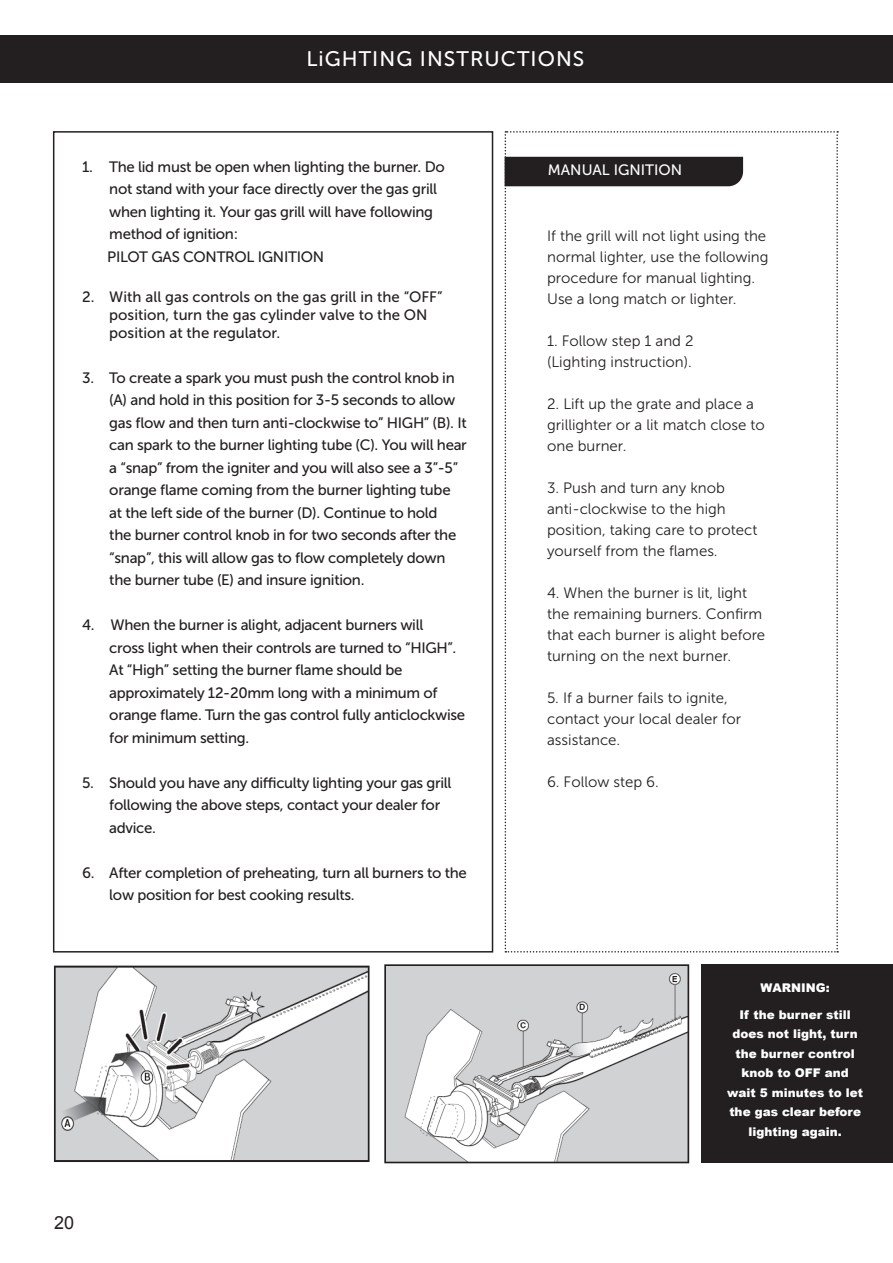
<style>
.page{position:relative;width:893px;height:1263px;background:#fff}
.page>*{position:absolute;margin:0;border:0;box-sizing:border-box;transform-origin:0 0}
.t1{font:21px "Museo Sans 500";letter-spacing:.05em;color:#fff}
.t2{font:18px "Arial";color:#231f20}
.komponenenter{font:15px/22.5px "Museo Sans 500";letter-spacing:-.02em;color:#231f20}
.huntington{font:15px/21px "Museo Sans 300";color:#231f20}
.komponenenter-2{font:15px/18px "Museo Sans 500";color:#231f20}
.t3{font:15px "Museo Sans 500";color:#fff}
.huntington-2{font:900 12px/19.5px "Arial";color:#fff;text-align:center}
</style>
<div class="page">
<div style="left:0;top:35px;width:893px;height:47px;background:#231f20"></div>
<div style="left:53px;top:131px;width:440px;height:821px;border:2px solid #231f20"></div>
<svg style="left:505px;top:131px;width:333px;height:821px"></svg>
<img style="left:53px;top:965px;width:317px;height:197px">
<img style="left:384px;top:964px;width:306px;height:200px">
<div style="left:702px;top:964px;width:191px;height:199px;background:#231f20"></div>
<p class="t1" style="left:306px;top:47px;width:279px">LiGHTING INSTRUCTIONS</p>
<p class="komponenenter" style="left:109px;top:155px;width:337px;text-indent:-27px">1. The lid must be open when lighting the burner. Do not stand with your face directly over the gas grill when lighting it. Your gas grill will have following method of ignition:</p>
<p class="komponenenter" style="left:107px;top:245px;width:218px">PILOT GAS CONTROL IGNITION</p>
<p class="komponenenter-2" style="left:109px;top:288px;width:335px;text-indent:-27px">2. With all gas controls on the gas grill in the “OFF” position, turn the gas cylinder valve to the ON position at the regulator.</p>
<p class="komponenenter" style="left:109px;top:366px;width:359px;text-indent:-27px">3. To create a spark you must push the control knob in (A) and hold in this position for 3-5 seconds to allow gas flow and then turn anti-clockwise to” HIGH” (B). It can spark to the burner lighting tube (C). You will hear a “snap” from the igniter and you will also see a 3”-5” orange flame coming from the burner lighting tube at the left side of the burner (D). Continue to hold<br>the burner control knob in for two seconds after the “snap”, this will allow gas to flow completely down the burner tube (E) and insure ignition.</p>
<p class="komponenenter" style="left:109px;top:614px;width:357px;text-indent:-27px">4. When the burner is alight, adjacent burners will<br>cross light when their controls are turned to “HIGH”.<br>At “High” setting the burner flame should be approximately 12-20mm long with a minimum of orange flame. Turn the gas control fully anticlockwise for minimum setting.</p>
<p class="komponenenter" style="left:109px;top:771px;width:344px;text-indent:-27px">5. Should you have any difficulty lighting your gas grill following the above steps, contact your dealer for advice.</p>
<p class="komponenenter" style="left:109px;top:861px;width:359px;text-indent:-27px">6. After completion of preheating, turn all burners to the low position for best cooking results.</p>
<p class="t2" style="left:54px;top:1211px;width:22px">20</p>
<p class="t3" style="left:548px;top:162px;width:136px">MANUAL IGNITION</p>
<p class="huntington" style="left:547px;top:226px;width:223px">If the grill will not light using the normal lighter, use the following procedure for manual lighting.</p>
<p class="huntington" style="left:547px;top:289px;width:191px">Use a long match or lighter.</p>
<p class="huntington" style="left:547px;top:331px;width:148px">1. Follow step 1 and 2 (Lighting instruction).</p>
<p class="huntington" style="left:547px;top:394px;width:219px">2. Lift up the grate and place a grillighter or a lit match close to one burner.</p>
<p class="huntington" style="left:547px;top:478px;width:179px">3. Push and turn any knob</p>
<p class="huntington" style="left:547px;top:499px;width:212px">anti-clockwise to the high position, taking care to protect yourself from the flames.</p>
<p class="huntington" style="left:547px;top:583px;width:220px">4. When the burner is lit, light the remaining burners. Confirm that each burner is alight before turning on the next burner.</p>
<p class="huntington" style="left:547px;top:688px;width:196px">5. If a burner fails to ignite, contact your local dealer for assistance.</p>
<p class="huntington" style="left:547px;top:772px;width:113px">6. Follow step 6.</p>
<p class="huntington-2" style="left:760px;top:977px;width:71px">WARNING:</p>
<p class="huntington-2" style="left:727px;top:1004px;width:137px">If the burner still does not light, turn the burner control knob to OFF and wait 5 minutes to let the gas clear before lighting again.</p>
</div>
